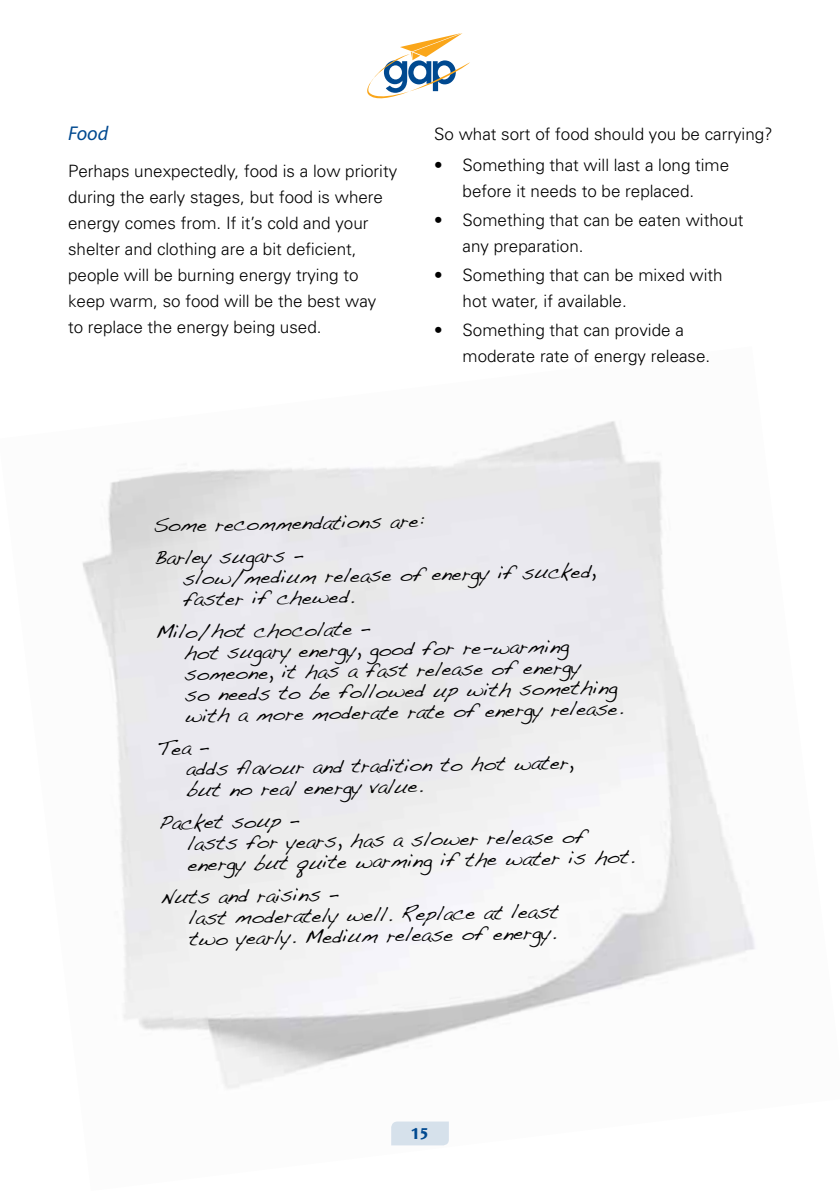
<style>
.page{position:relative;width:840px;height:1191px;background:#fff}
.page>*{position:absolute;margin:0;border:0;box-sizing:border-box;transform-origin:0 0}
.Tick_bullets{font:20px/21px "Handwriting Dakota";color:#000}
.Sub_3_Blue_Italic{font:italic 20px "Myriad Pro";color:#004990}
.t1{font:700 18px "Wunderlich";color:#004990}
.Sub_3_Blue_Italic-2{font:300 17px/26px "Univers";color:#000}
.Body_Bullet{font:300 17px/26px "Univers";color:#000}
</style>
<div class="page">
<svg style="left:391px;top:1121px;width:57px;height:24px"></svg>
<svg style="left:367px;top:33px;width:103px;height:65px"></svg>
<p class="Sub_3_Blue_Italic" style="left:68px;top:122px;width:42px">Food</p>
<p class="Sub_3_Blue_Italic-2" style="left:68px;top:158px;width:330px">Perhaps unexpectedly, food is a low priority during the early stages, but food is where energy comes from. If it’s cold and your shelter and clothing are a bit deficient, people will be burning energy trying to keep warm, so food will be the best way<br>to replace the energy being used.</p>
<p class="Sub_3_Blue_Italic-2" style="left:434px;top:120px;width:340px">So what sort of food should you be carrying?</p>
<p class="Body_Bullet" style="left:434px;top:152px;width:296px;text-align:center">• Something that will last a long time before it needs to be replaced.</p>
<p class="Body_Bullet" style="left:462px;top:207px;width:282px;text-indent:-28px">• Something that can be eaten without any preparation.</p>
<p class="Body_Bullet" style="left:462px;top:262px;width:261px;text-indent:-28px">• Something that can be mixed with hot water, if available.</p>
<p class="Body_Bullet" style="left:462px;top:316px;width:249px;text-indent:-28px">• Something that can provide a moderate rate of energy release.</p>
<p class="Tick_bullets" style="left:153px;top:514px;width:272px;rotate:-1deg">Some recommendations are:</p>
<p class="Tick_bullets" style="left:182px;top:546px;width:414px;text-indent:-28px;rotate:-1deg">Barley sugars –<br>slow/medium release of energy if sucked, faster if chewed.</p>
<p class="Tick_bullets" style="left:183px;top:620px;width:439px;text-indent:-28px;rotate:-1deg">Milo/hot chocolate –<br>hot sugary energy, good for re-warming someone, it has a fast release of energy<br>so needs to be followed up with something with a more moderate rate of energy release.</p>
<p class="Tick_bullets" style="left:185px;top:737px;width:389px;text-indent:-28px;rotate:-1deg">Tea –<br>adds fl avour and tradition to hot water, but no real energy value.</p>
<p class="Tick_bullets" style="left:187px;top:811px;width:448px;text-indent:-28px;rotate:-1deg">Packet soup –<br>lasts for years, has a slower release of energy but quite warming if the water is hot.</p>
<p class="Tick_bullets" style="left:188px;top:885px;width:371px;text-indent:-28px;rotate:-1deg">Nuts and raisins –<br>last moderately well. Replace at least two yearly. Medium release of energy.</p>
<p class="t1" style="left:411px;top:1122px;width:19px">15</p>
</div>
